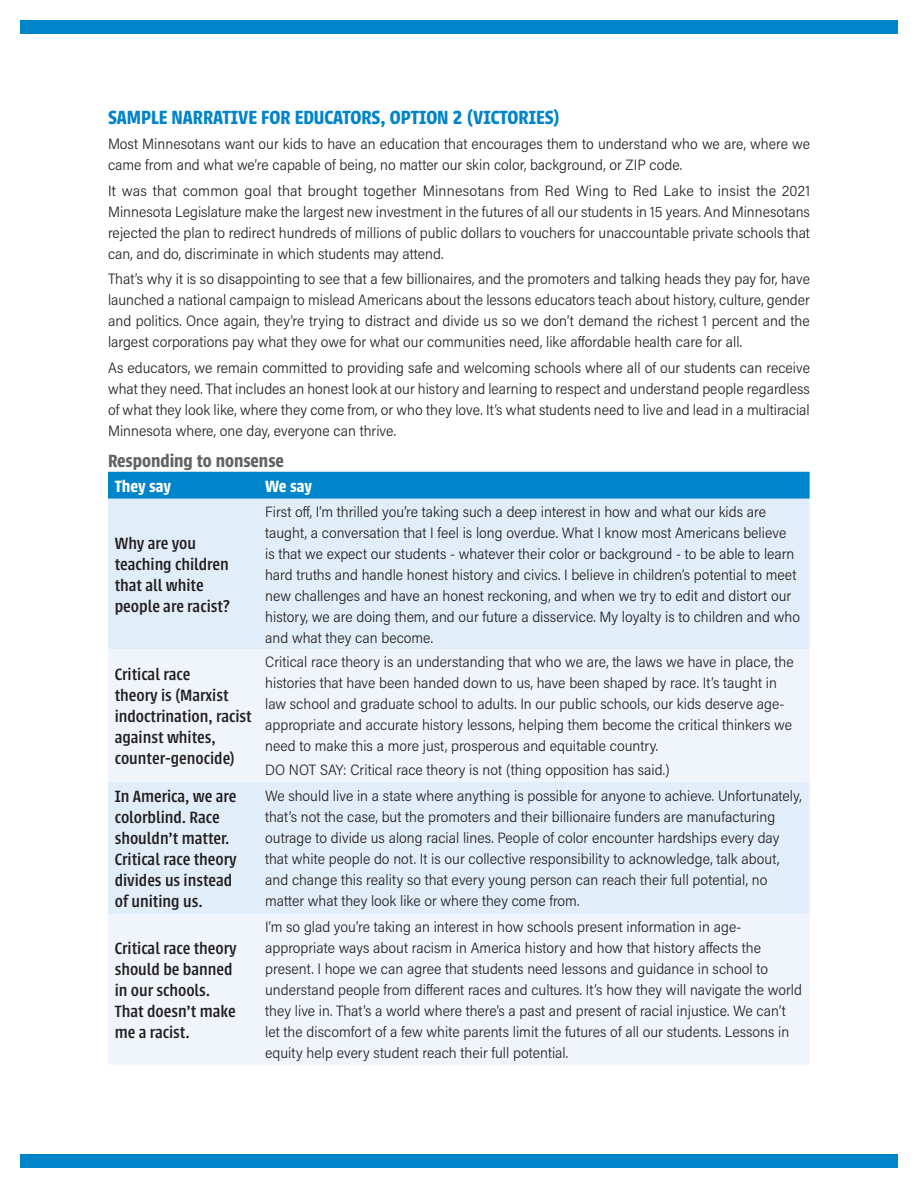
<style>
.page{position:relative;width:918px;height:1188px;background:#fff}
.page>*{position:absolute;margin:0;border:0;box-sizing:border-box;transform-origin:0 0}
.Subhead_1{font:600 21px "Urbana";color:#0084ca}
.Subhead_2{font:600 19.5px "Urbana";color:#636366}
.Table_Subhead_1{font:500 18px/21px "Urbana";color:#231f20}
.Table_Header{font:600 18px "Urbana";letter-spacing:-.005em;color:#fff}
.Table_Body_Text{font:300 15px/21px "Acumin Pro Semi Cond";color:#231f20}
.Paragraph{font:300 15px/21px "Acumin Pro Semi Cond";color:#231f20;text-align:justify}
</style>
<div class="page">
<div style="left:20px;top:20px;width:878px;height:14px;background:#0084ca"></div>
<div style="left:20px;top:1154px;width:878px;height:14px;background:#0084ca"></div>
<div style="left:108px;top:472px;width:702px;height:27px;background:#0084ca"></div>
<div style="left:108px;top:499px;width:702px;height:150px;background:#e1edf8"></div>
<svg style="left:108px;top:649px;width:702px;height:415px;fill:#eff5fb"></svg>
<p class="Subhead_1" style="left:108px;top:105px;width:454px">SAMPLE NARRATIVE FOR EDUCATORS, OPTION 2 (VICTORIES)</p>
<p class="Paragraph" style="left:108px;top:133px;width:704px">Most Minnesotans want our kids to have an education that encourages them to understand who we are, where we came from and what we’re capable of being, no matter our skin color, background, or ZIP code.</p>
<p class="Paragraph" style="left:108px;top:179px;width:704px">It was that common goal that brought together Minnesotans from Red Wing to Red Lake to insist the 2021<br>Minnesota Legislature make the largest new investment in the futures of all our students in 15 years. And Minnesotans rejected the plan to redirect hundreds of millions of public dollars to vouchers for unaccountable private schools that can, and do, discriminate in which students may attend.</p>
<p class="Paragraph" style="left:108px;top:268px;width:704px">That’s why it is so disappointing to see that a few billionaires, and the promoters and talking heads they pay for, have launched a national campaign to mislead Americans about the lessons educators teach about history, culture, gender and politics. Once again, they’re trying to distract and divide us so we don’t demand the richest 1 percent and the largest corporations pay what they owe for what our communities need, like affordable health care for all.</p>
<p class="Paragraph" style="left:108px;top:356px;width:704px">As educators, we remain committed to providing safe and welcoming schools where all of our students can receive what they need. That includes an honest look at our history and learning to respect and understand people regardless of what they look like, where they come from, or who they love. It’s what students need to live and lead in a multiracial Minnesota where, one day, everyone can thrive.</p>
<p class="Subhead_2" style="left:108px;top:450px;width:177px">Responding to nonsense</p>
<p class="Table_Header" style="left:115px;top:476px;width:58px">They say</p>
<p class="Table_Header" style="left:265px;top:476px;width:48px">We say</p>
<p class="Table_Subhead_1" style="left:115px;top:533px;width:117px">Why are you teaching children that all white people are racist?</p>
<p class="Table_Body_Text" style="left:265px;top:500px;width:536px">First off, I’m thrilled you’re taking such a deep interest in how and what our kids are taught, a conversation that I feel is long overdue. What I know most Americans believe<br>is that we expect our students - whatever their color or background - to be able to learn hard truths and handle honest history and civics. I believe in children’s potential to meet new challenges and have an honest reckoning, and when we try to edit and distort our history, we are doing them, and our future a disservice. My loyalty is to children and who and what they can become.</p>
<p class="Table_Subhead_1" style="left:115px;top:664px;width:138px">Critical race<br>theory is (Marxist indoctrination, racist against whites, counter-genocide)</p>
<p class="Table_Body_Text" style="left:265px;top:651px;width:530px">Critical race theory is an understanding that who we are, the laws we have in place, the histories that have been handed down to us, have been shaped by race. It’s taught in law school and graduate school to adults. In our public schools, our kids deserve age&shy;appropriate and accurate history lessons, helping them become the critical thinkers we need to make this a more just, prosperous and equitable country.</p>
<p class="Table_Body_Text" style="left:265px;top:759px;width:406px">DO NOT SAY: Critical race theory is not (thing opposition has said.)</p>
<p class="Table_Subhead_1" style="left:115px;top:786px;width:123px">In America, we are colorblind. Race shouldn’t matter.<br>Critical race theory divides us instead of uniting us.</p>
<p class="Table_Body_Text" style="left:265px;top:785px;width:538px">We should live in a state where anything is possible for anyone to achieve. Unfortunately, that’s not the case, but the promoters and their billionaire funders are manufacturing outrage to divide us along racial lines. People of color encounter hardships every day that white people do not. It is our collective responsibility to acknowledge, talk about, and change this reality so that every young person can reach their full potential, no matter what they look like or where they come from.</p>
<p class="Table_Subhead_1" style="left:115px;top:938px;width:123px">Critical race theory should be banned in our schools.<br>That doesn’t make me a racist.</p>
<p class="Table_Body_Text" style="left:265px;top:915px;width:538px">I’m so glad you’re taking an interest in how schools present information in age&shy;appropriate ways about racism in America history and how that history affects the present. I hope we can agree that students need lessons and guidance in school to understand people from different races and cultures. It’s how they will navigate the world they live in. That’s a world where there’s a past and present of racial injustice. We can’t let the discomfort of a few white parents limit the futures of all our students. Lessons in equity help every student reach their full potential.</p>
</div>
